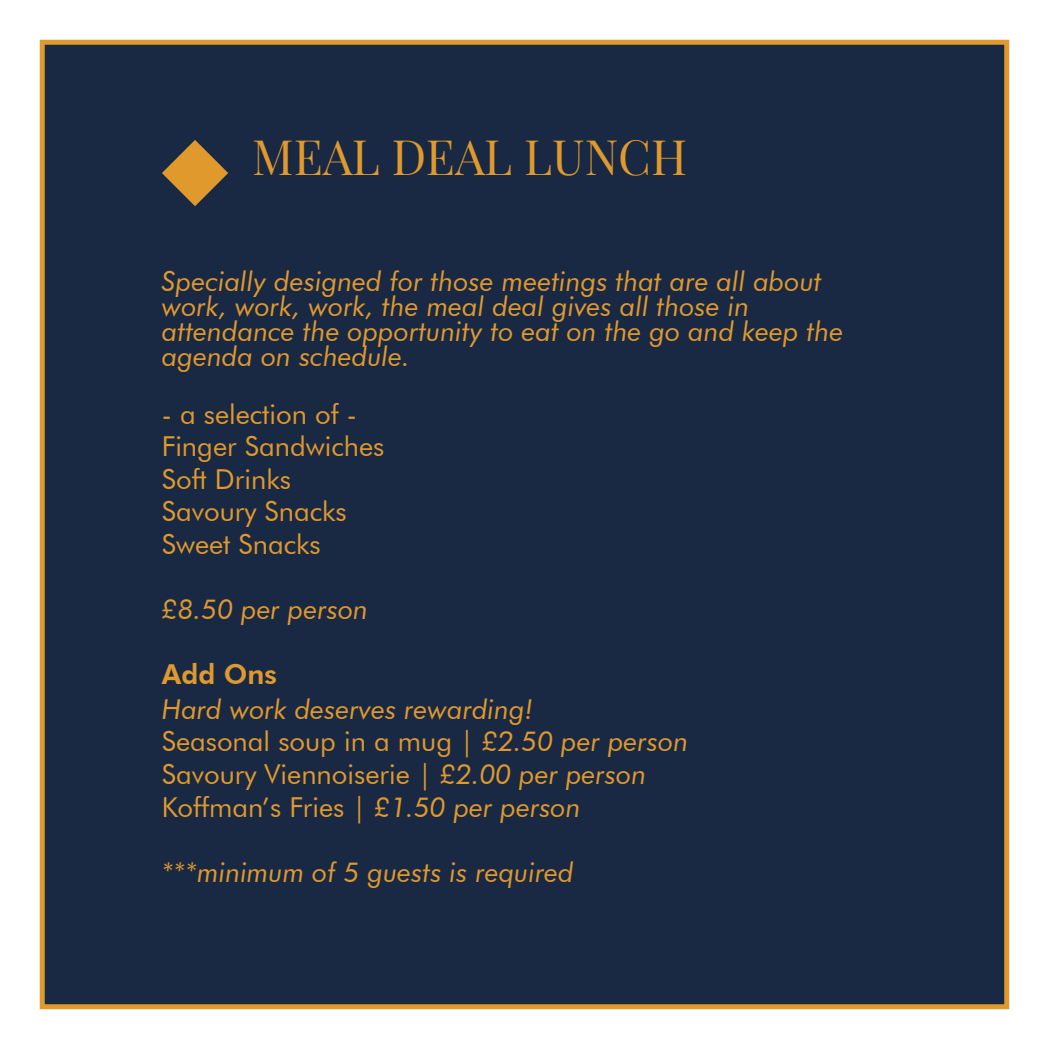
<style>
.page{position:relative;width:1049px;height:1049px;background:#fff}
.page>*{position:absolute;margin:0;border:0;box-sizing:border-box;transform-origin:0 0}
.t1{font:47.75px "Playfair Display SC";color:#e0992d}
.t2{font:italic 27.5px/25px "Futura BT";color:#e0992d}
.t3{font:27.5px/32.5px "Futura BT";color:#e0992d}
.t4{font:800 27.5px "Futura BT";color:#e0992d}
.s1{font-style:normal}
</style>
<div class="page">
<div style="left:40px;top:40px;width:969px;height:969px;background:#192944;border:5px solid #e0992d"></div>
<svg style="left:162px;top:140px;width:66px;height:66px"></svg>
<h1 class="t1" style="left:252px;top:120px;width:437px">MEAL DEAL LUNCH</h1>
<p class="t2" style="left:162px;top:269px;width:683px">Specially designed for those meetings that are all about work, work, work, the meal deal gives all those in attendance the opportunity to eat on the go and keep the agenda on schedule.</p>
<p class="t3" style="left:162px;top:398px;width:224px">- a selection of -<br>Finger Sandwiches<br>Soft Drinks<br>Savoury Snacks<br>Sweet Snacks</p>
<p class="t2" style="left:162px;top:596px;width:208px">£8.50 per person</p>
<p class="t4" style="left:162px;top:657px;width:117px">Add Ons</p>
<p class="t2" style="left:162px;top:693px;width:528px;line-height:32.5px">Hard work deserves rewarding!<br><span class="s1">Seasonal soup in a mug |</span> £2.50 per person <span class="s1">Savoury Viennoiserie |</span> £2.00 per person <span class="s1">Koffman’s Fries |</span> £1.50 per person</p>
<p class="t2" style="left:162px;top:859px;width:413px">***minimum of 5 guests is required</p>
</div>
